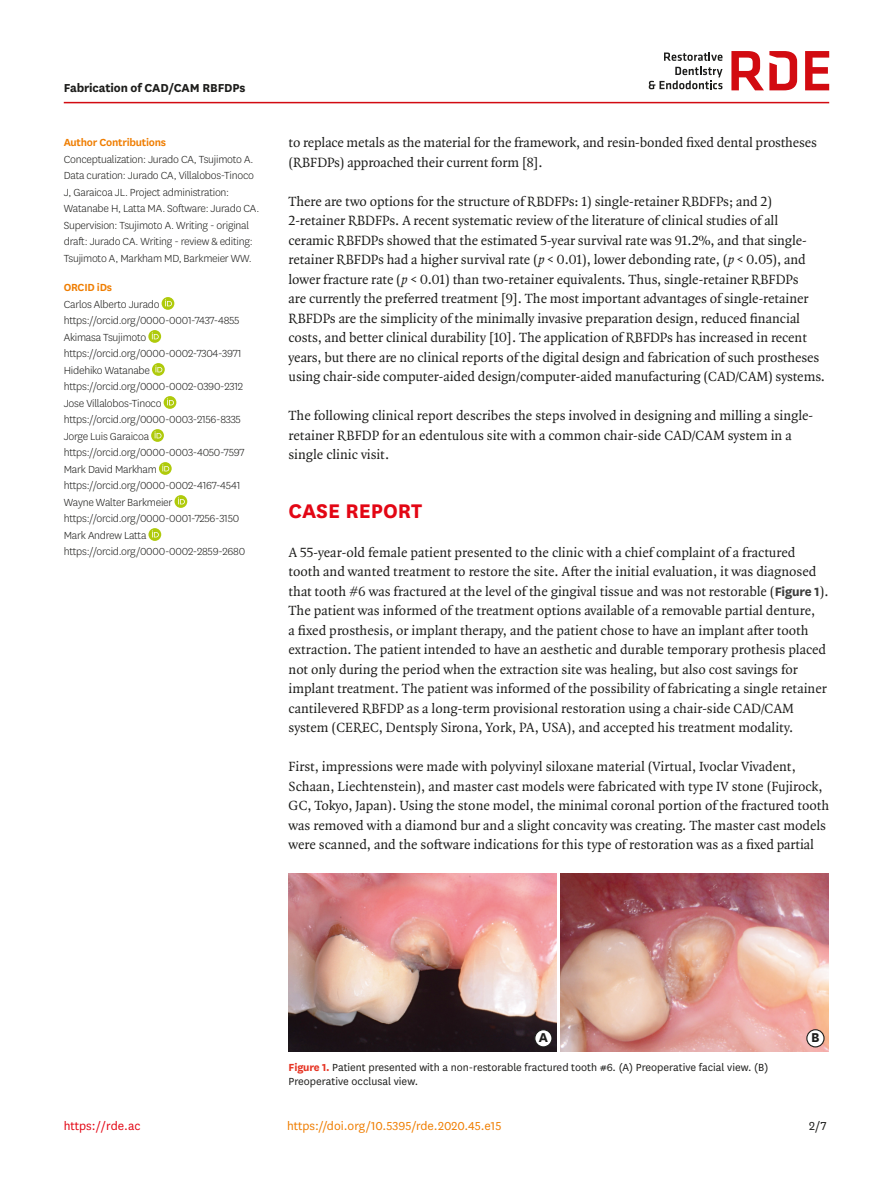
<style>
.page{position:relative;width:893px;height:1191px;background:#fff}
.page>*{position:absolute;margin:0;border:0;box-sizing:border-box;transform-origin:0 0}
.body_title1{font:700 23.1px "National";color:#e30614}
.t1{font:700 15px "National";color:#1d1d1b}
.body_p{font:14.25px/19.5px "Quadraat OT";letter-spacing:-.005em;color:#1d1d1b}
.body_p_first{font:14.25px/19.5px "Quadraat OT";color:#1d1d1b}
.doi_running_footer{font:13.5px "National";color:#ef7d00}
.alt-title-type{font:700 13.5px "National";letter-spacing:-.01em;color:#1d1d1b}
.t2{font:13.5px "National";color:#e30614}
.t3{font:13.5px "National";color:#1d1d1b}
.orcid_url_p{font:300 12px "National";letter-spacing:-.02em;color:#1d1d1b}
.conflict_p{font:300 12px/16.5px "National";letter-spacing:-.02em;color:#1d1d1b}
.orcid_name_p{font:300 12px "National";letter-spacing:-.02em;color:#1d1d1b}
.fig_caption{font:12px/13.5px "National";color:#1d1d1b}
.conflict_title{font:600 12px "National";letter-spacing:-.02em;color:#ef7d00}
.orcid_title{font:600 12px "National";letter-spacing:-.02em;color:#ef7d00}
.s1{font-style:italic}
.s2{font-family:"National";font-weight:700;color:#3d3d3c}
.s3{font-weight:700;color:#e63424}
</style>
<div class="page">
<svg style="left:162px;top:297px;width:12px;height:13px"></svg>
<svg style="left:165px;top:299px;width:7px;height:7px"></svg>
<svg style="left:148px;top:330px;width:13px;height:13px"></svg>
<svg style="left:152px;top:332px;width:7px;height:7px"></svg>
<svg style="left:152px;top:363px;width:13px;height:13px"></svg>
<svg style="left:155px;top:365px;width:7px;height:7px"></svg>
<svg style="left:164px;top:396px;width:12px;height:13px"></svg>
<svg style="left:167px;top:398px;width:7px;height:7px"></svg>
<svg style="left:151px;top:429px;width:13px;height:13px"></svg>
<svg style="left:155px;top:431px;width:6px;height:7px"></svg>
<svg style="left:159px;top:462px;width:13px;height:13px"></svg>
<svg style="left:162px;top:464px;width:7px;height:7px"></svg>
<svg style="left:175px;top:495px;width:12px;height:13px"></svg>
<svg style="left:178px;top:497px;width:7px;height:7px"></svg>
<svg style="left:148px;top:528px;width:13px;height:13px"></svg>
<svg style="left:152px;top:530px;width:7px;height:7px"></svg>
<hr style="left:64px;top:102px;width:765px;height:1px;background:#d20b11">
<svg style="left:649px;top:52px;width:73px;height:37px"></svg>
<svg style="left:805px;top:51px;width:24px;height:39px"></svg>
<svg style="left:731px;top:51px;width:66px;height:39px"></svg>
<img style="left:561px;top:873px;width:267px;height:178px">
<img style="left:289px;top:873px;width:267px;height:178px">
<div style="left:535px;top:1029px;width:17px;height:18px;background:#fff;border-radius:50%"></div>
<div style="left:534px;top:1029px;width:19px;height:18px;border:1px solid #1d1d1b;border-radius:50%"></div>
<div style="left:807px;top:1029px;width:17px;height:18px;background:#fff;border-radius:50%"></div>
<div style="left:806px;top:1029px;width:19px;height:18px;border:1px solid #1d1d1b;border-radius:50%"></div>
<p class="alt-title-type" style="left:64px;top:78px;width:183px">Fabrication of CAD/CAM RBFDPs</p>
<p class="conflict_title" style="left:64px;top:134px;width:104px">Author Contributions</p>
<p class="conflict_p" style="left:64px;top:151px;width:197px">Conceptualization: Jurado CA, Tsujimoto A.<br>Data curation: Jurado CA, Villalobos-Tinoco J, Garaicoa JL. Project administration:<br>Watanabe H, Latta MA. Software: Jurado CA.<br>Supervision: Tsujimoto A. Writing - original draft: Jurado CA. Writing - review &amp; editing:<br>Tsujimoto A, Markham MD, Barkmeier WW.</p>
<p class="orcid_title" style="left:64px;top:279px;width:50px">ORCID iDs</p>
<p class="orcid_name_p" style="left:64px;top:296px;width:97px">Carlos Alberto Jurado</p>
<p class="orcid_url_p" style="left:64px;top:313px;width:177px">https://orcid.org/0000-0001-7437-4855</p>
<p class="orcid_name_p" style="left:64px;top:329px;width:84px">Akimasa Tsujimoto</p>
<p class="orcid_url_p" style="left:64px;top:346px;width:179px">https://orcid.org/0000-0002-7304-3971</p>
<p class="orcid_name_p" style="left:64px;top:362px;width:88px">Hidehiko Watanabe</p>
<p class="orcid_url_p" style="left:64px;top:379px;width:181px">https://orcid.org/0000-0002-0390-2312</p>
<p class="orcid_name_p" style="left:64px;top:395px;width:99px">Jose Villalobos-Tinoco</p>
<p class="orcid_url_p" style="left:64px;top:412px;width:179px">https://orcid.org/0000-0003-2156-8335</p>
<p class="orcid_name_p" style="left:64px;top:428px;width:87px">Jorge Luis Garaicoa</p>
<p class="orcid_url_p" style="left:64px;top:445px;width:182px">https://orcid.org/0000-0003-4050-7597</p>
<p class="orcid_name_p" style="left:64px;top:461px;width:95px">Mark David Markham</p>
<p class="orcid_url_p" style="left:64px;top:478px;width:178px">https://orcid.org/0000-0002-4167-4541</p>
<p class="orcid_name_p" style="left:64px;top:494px;width:110px">Wayne Walter Barkmeier</p>
<p class="orcid_url_p" style="left:64px;top:511px;width:177px">https://orcid.org/0000-0001-7256-3150</p>
<p class="orcid_name_p" style="left:64px;top:527px;width:84px">Mark Andrew Latta</p>
<p class="orcid_url_p" style="left:64px;top:544px;width:183px">https://orcid.org/0000-0002-2859-2680</p>
<p class="body_p_first" style="left:289px;top:133px;width:530px">to replace metals as the material for the framework, and resin-bonded fixed dental prostheses (RBFDPs) approached their current form [8].</p>
<p class="body_p" style="left:289px;top:191px;width:538px">There are two options for the structure of RBDFPs: 1) single-retainer RBDFPs; and 2)<br>2-retainer RBDFPs. A recent systematic review of the literature of clinical studies of all ceramic RBFDPs showed that the estimated 5-year survival rate was 91.2%, and that single&shy;retainer RBFDPs had a higher survival rate (<span class="s1">p</span>&lt; 0.01), lower debonding rate, (<span class="s1">p</span>&lt; 0.05), and lower fracture rate (<span class="s1">p</span>&lt; 0.01) than two-retainer equivalents. Thus, single-retainer RBFDPs<br>are currently the preferred treatment [9]. The most important advantages of single-retainer RBFDPs are the simplicity of the minimally invasive preparation design, reduced financial costs, and better clinical durability [10]. The application of RBFDPs has increased in recent years, but there are no clinical reports of the digital design and fabrication of such prostheses using chair-side computer-aided design/computer-aided manufacturing (CAD/CAM) systems.</p>
<p class="body_p" style="left:289px;top:406px;width:526px">The following clinical report describes the steps involved in designing and milling a single&shy;retainer RBFDP for an edentulous site with a common chair-side CAD/CAM system in a single clinic visit.</p>
<p class="body_title1" style="left:289px;top:494px;width:135px">CASE REPORT</p>
<p class="body_p_first" style="left:289px;top:542px;width:541px">A 55-year-old female patient presented to the clinic with a chief complaint of a fractured tooth and wanted treatment to restore the site. After the initial evaluation, it was diagnosed that tooth #6 was fractured at the level of the gingival tissue and was not restorable (<span class="s2">Figure 1</span>).<br>The patient was informed of the treatment options available of a removable partial denture,<br>a fixed prosthesis, or implant therapy, and the patient chose to have an implant after tooth extraction. The patient intended to have an aesthetic and durable temporary prothesis placed not only during the period when the extraction site was healing, but also cost savings for implant treatment. The patient was informed of the possibility of fabricating a single retainer cantilevered RBFDP as a long-term provisional restoration using a chair-side CAD/CAM system (CEREC, Dentsply Sirona, York, PA, USA), and accepted his treatment modality.</p>
<p class="body_p" style="left:289px;top:757px;width:542px">First, impressions were made with polyvinyl siloxane material (Virtual, Ivoclar Vivadent, Schaan, Liechtenstein), and master cast models were fabricated with type IV stone (Fujirock, GC, Tokyo, Japan). Using the stone model, the minimal coronal portion of the fractured tooth was removed with a diamond bur and a slight concavity was creating. The master cast models were scanned, and the software indications for this type of restoration was as a fixed partial</p>
<p class="t1" style="left:539px;top:1027px;width:11px">A</p>
<p class="t1" style="left:811px;top:1027px;width:10px">B</p>
<p class="fig_caption" style="left:289px;top:1060px;width:481px"><span class="s3">Figure 1.</span> Patient presented with a non-restorable fractured tooth #6. (A) Preoperative facial view. (B)<br>Preoperative occlusal view.</p>
<p class="t2" style="left:64px;top:1116px;width:78px">https://rde.ac</p>
<p class="doi_running_footer" style="left:287px;top:1116px;width:216px">https://doi.org/10.5395/rde.2020.45.e15</p>
<p class="t3" style="left:809px;top:1116px;width:19px">2/7</p>
</div>
